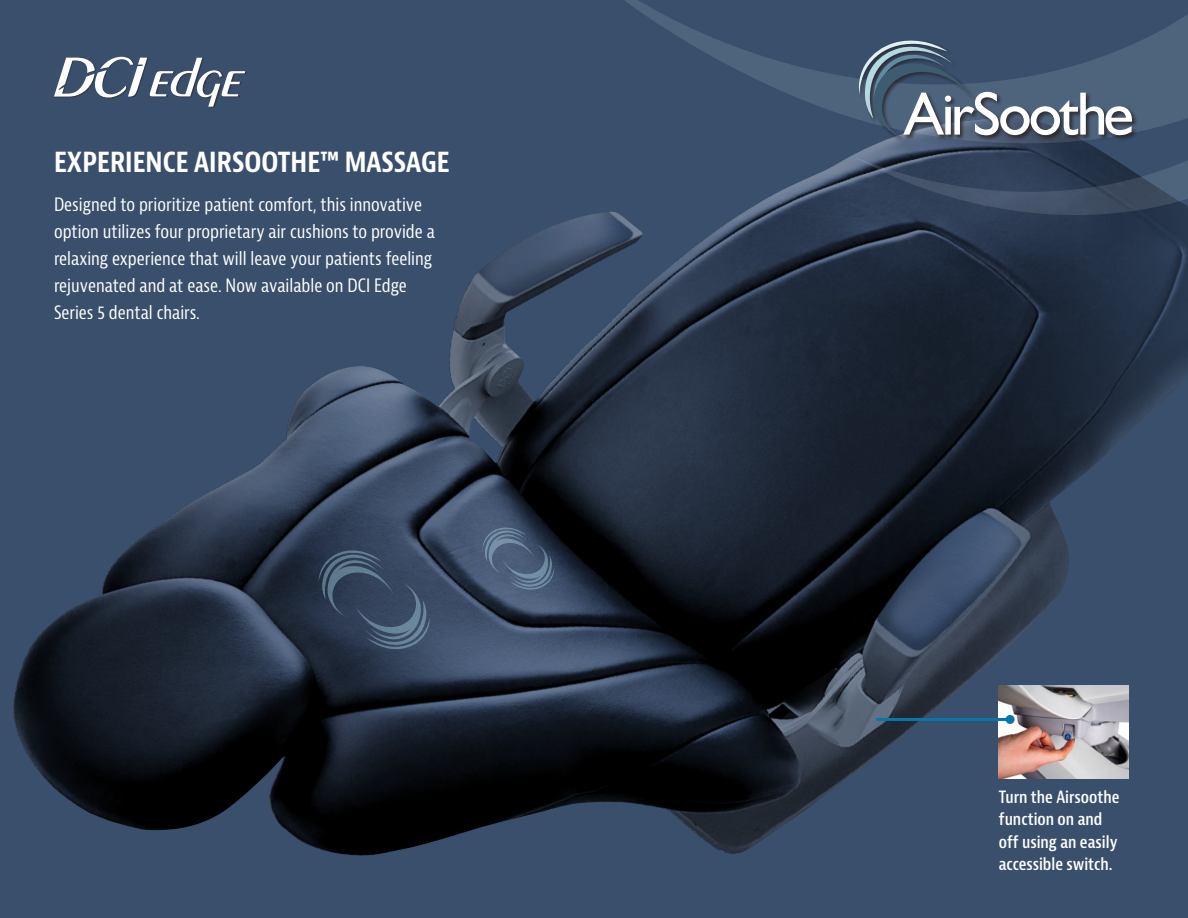
<style>
.page{position:relative;width:1188px;height:918px;background:#394f6c}
.page>*{position:absolute;margin:0;border:0;box-sizing:border-box;transform-origin:0 0}
.t1{font:700 condensed 27px "Bernina Sans";color:#fff}
.t2{font:condensed 18px/27px "Bernina Sans";color:#fff}
.t3{font:600 condensed 16.5px/22.5px "Bernina Sans";color:#fff}
</style>
<div class="page">
<img style="left:13px;top:221px;width:1175px;height:635px">
<svg style="left:568px;top:0;width:620px;height:248px"></svg>
<svg style="left:318px;top:549px;width:112px;height:102px"></svg>
<svg style="left:482px;top:527px;width:73px;height:64px"></svg>
<img style="left:999px;top:685px;width:129px;height:93px">
<hr style="left:877px;top:718px;width:133px;height:3px;background:#0876aa">
<div style="left:1006px;top:715px;width:9px;height:9px;background:#0876aa;border-radius:50%"></div>
<div style="left:54px;top:57px;width:193px;height:51px;background:#231f20;opacity:.5"></div>
<svg style="left:54px;top:57px;width:191px;height:50px"></svg>
<div style="left:858px;top:39px;width:280px;height:106px;background:#231f20;opacity:.75"></div>
<svg style="left:856px;top:38px;width:276px;height:101px"></svg>
<p class="t1" style="left:54px;top:146px;width:397px">EXPERIENCE AIRSOOTHE™ MASSAGE</p>
<p class="t2" style="left:54px;top:191px;width:382px">Designed to prioritize patient comfort, this innovative option utilizes four proprietary air cushions to provide a relaxing experience that will leave your patients feeling rejuvenated and at ease. Now available on DCI Edge Series 5 dental chairs.</p>
<p class="t3" style="left:999px;top:786px;width:122px">Turn the Airsoothe function on and off using an easily accessible switch.</p>
</div>
